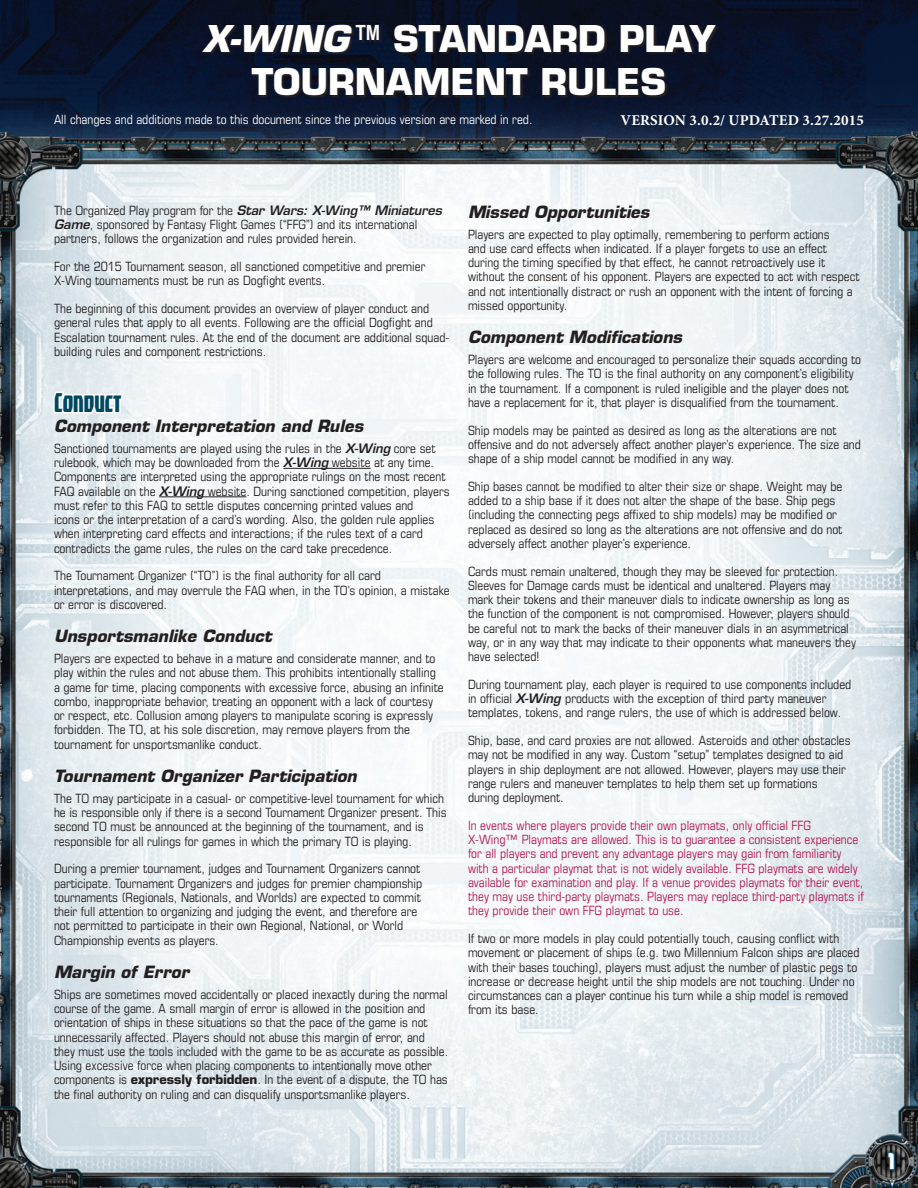
<style>
.page{position:relative;width:918px;height:1188px;background:#fff}
.page>*{position:absolute;margin:0;border:0;box-sizing:border-box;transform-origin:0 0}
.t1{font:700 36px/43.2px "Eurostile LT Std";color:#fff;text-align:center}
.Heading_1{font:30px "Revenger BB";color:#004760}
.Page_Numbers{font:21px "Kimberley Bl";color:#fff}
.Heading_2{font:italic 700 16.5px "Eurostile LT Std";color:#231f20}
.Version_date{font:700 15px "Minion Pro";letter-spacing:.01em;color:#fff}
.Body{font:condensed 12.75px/14.2px "Eurostile LT Std";color:#231f20}
.Body-2{font:condensed 12.75px/14.2px "Eurostile LT Std";color:#b31750}
.Body-3{font:condensed 12.75px "Eurostile LT Std";color:#fff}
.s1{font-style:italic}
.s2{font-weight:600;font-style:italic;font-stretch:normal}
.s3{font-weight:700;font-stretch:normal}
</style>
<div class="page">
<img style="left:0;top:0;width:918px;height:1188px">
<svg style="left:204px;top:26px;width:515px;height:72px;background:#121625"></svg>
<hr style="left:283px;top:468px;width:88px;height:1px;background:#231f20">
<hr style="left:159px;top:497px;width:87px;height:1px;background:#231f20">
<svg style="left:52px;top:390px;width:73px;height:25px"></svg>
<img style="left:828px;top:1131px;width:90px;height:57px">
<svg style="left:887px;top:1151px;width:9px;height:20px"></svg>
<p class="t1" style="left:203px;top:17px;width:514px"><span class="s1">X-WING</span> <sup>TM</sup> STANDARD PLAY<br>TOURNAMENT RULES</p>
<p class="Body-3" style="left:54px;top:112px;width:480px">All changes and additions made to this document since the previous version are marked in red.</p>
<p class="Version_date" style="left:621px;top:110px;width:245px">VERSION 3.0.2/ UPDATED 3.27.2015</p>
<p class="Body" style="left:54px;top:203px;width:389px">The Organized Play program for the <span class="s2">Star Wars: X-Wing™ Miniatures<br>Game</span>, sponsored by Fantasy Flight Games (“FFG”) and its international partners, follows the organization and rules provided herein.</p>
<p class="Body" style="left:54px;top:259px;width:373px">For the 2015 Tournament season, all sanctioned competitive and premier<br>X-Wing tournaments must be run as Dogfight events.</p>
<p class="Body" style="left:54px;top:301px;width:397px">The beginning of this document provides an overview of player conduct and general rules that apply to all events. Following are the official Dogfight and Escalation tournament rules. At the end of the document are additional squad&shy;building rules and component restrictions.</p>
<p class="Heading_1" style="left:54px;top:388px;width:69px">Conduct</p>
<p class="Heading_2" style="left:54px;top:416px;width:311px">Component Interpretation and Rules</p>
<p class="Body" style="left:54px;top:441px;width:397px">Sanctioned tournaments are played using the rules in the <span class="s2">X-Wing</span> core set rulebook, which may be downloaded from the <span class="s2">X-Wing</span> website at any time.<br>Components are interpreted using the appropriate rulings on the most recent FAQ available on the <span class="s2">X-Wing</span> website. During sanctioned competition, players must refer to this FAQ to settle disputes concerning printed values and<br>icons or the interpretation of a card’s wording. Also, the golden rule applies when interpreting card effects and interactions; if the rules text of a card contradicts the game rules, the rules on the card take precedence.</p>
<p class="Body" style="left:54px;top:568px;width:397px">The Tournament Organizer (“TO”) is the final authority for all card interpretations, and may overrule the FAQ when, in the TO’s opinion, a mistake or error is discovered.</p>
<p class="Heading_2" style="left:54px;top:626px;width:219px">Unsportsmanlike Conduct</p>
<p class="Body" style="left:54px;top:651px;width:391px">Players are expected to behave in a mature and considerate manner, and to play within the rules and not abuse them. This prohibits intentionally stalling a game for time, placing components with excessive force, abusing an infinite combo, inappropriate behavior, treating an opponent with a lack of courtesy or respect, etc. Collusion among players to manipulate scoring is expressly forbidden. The TO, at his sole discretion, may remove players from the tournament for unsportsmanlike conduct.</p>
<p class="Heading_2" style="left:54px;top:766px;width:304px">Tournament Organizer Participation</p>
<p class="Body" style="left:54px;top:791px;width:394px">The TO may participate in a casual- or competitive-level tournament for which he is responsible only if there is a second Tournament Organizer present. This second TO must be announced at the beginning of the tournament, and is responsible for all rulings for games in which the primary TO is playing.</p>
<p class="Body" style="left:54px;top:862px;width:370px">During a premier tournament, judges and Tournament Organizers cannot participate. Tournament Organizers and judges for premier championship tournaments (Regionals, Nationals, and Worlds) are expected to commit their full attention to organizing and judging the event, and therefore are not permitted to participate in their own Regional, National, or World Championship events as players.</p>
<p class="Heading_2" style="left:54px;top:962px;width:137px">Margin of Error</p>
<p class="Body" style="left:54px;top:987px;width:396px">Ships are sometimes moved accidentally or placed inexactly during the normal course of the game. A small margin of error is allowed in the position and orientation of ships in these situations so that the pace of the game is not unnecessarily affected. Players should not abuse this margin of error, and they must use the tools included with the game to be as accurate as possible.<br>Using excessive force when placing components to intentionally move other components is <span class="s3">expressly forbidden</span>. In the event of a dispute, the TO has the final authority on ruling and can disqualify unsportsmanlike players.</p>
<p class="Heading_2" style="left:468px;top:201px;width:183px">Missed Opportunities</p>
<p class="Body" style="left:468px;top:227px;width:393px">Players are expected to play optimally, remembering to perform actions<br>and use card effects when indicated. If a player forgets to use an effect during the timing specified by that effect, he cannot retroactively use it without the consent of his opponent. Players are expected to act with respect and not intentionally distract or rush an opponent with the intent of forcing a missed opportunity.</p>
<p class="Heading_2" style="left:468px;top:327px;width:216px">Component Modifications</p>
<p class="Body" style="left:468px;top:352px;width:395px">Players are welcome and encouraged to personalize their squads according to the following rules. The TO is the final authority on any component’s eligibility in the tournament. If a component is ruled ineligible and the player does not have a replacement for it, that player is disqualified from the tournament.</p>
<p class="Body" style="left:468px;top:423px;width:394px">Ship models may be painted as desired as long as the alterations are not offensive and do not adversely affect another player’s experience. The size and shape of a ship model cannot be modified in any way.</p>
<p class="Body" style="left:468px;top:479px;width:376px">Ship bases cannot be modified to alter their size or shape. Weight may be added to a ship base if it does not alter the shape of the base. Ship pegs (including the connecting pegs affixed to ship models) may be modified or replaced as desired so long as the alterations are not offensive and do not adversely affect another player’s experience.</p>
<p class="Body" style="left:468px;top:564px;width:390px">Cards must remain unaltered, though they may be sleeved for protection.<br>Sleeves for Damage cards must be identical and unaltered. Players may mark their tokens and their maneuver dials to indicate ownership as long as the function of the component is not compromised. However, players should be careful not to mark the backs of their maneuver dials in an asymmetrical way, or in any way that may indicate to their opponents what maneuvers they have selected!</p>
<p class="Body" style="left:468px;top:677px;width:385px">During tournament play, each player is required to use components included in official <span class="s2">X-Wing</span> products with the exception of third party maneuver templates, tokens, and range rulers, the use of which is addressed below.</p>
<p class="Body" style="left:468px;top:733px;width:384px">Ship, base, and card proxies are not allowed. Asteroids and other obstacles may not be modified in any way. Custom “setup” templates designed to aid players in ship deployment are not allowed. However, players may use their range rulers and maneuver templates to help them set up formations during deployment.</p>
<p class="Body-2" style="left:468px;top:818px;width:397px">In events where players provide their own playmats, only official FFG X-Wing™ Playmats are allowed. This is to guarantee a consistent experience for all players and prevent any advantage players may gain from familiarity with a particular playmat that is not widely available. FFG playmats are widely available for examination and play. If a venue provides playmats for their event, they may use third-party playmats. Players may replace third-party playmats if they provide their own FFG playmat to use.</p>
<p class="Body" style="left:468px;top:931px;width:393px">If two or more models in play could potentially touch, causing conflict with movement or placement of ships (e.g. two Millennium Falcon ships are placed with their bases touching), players must adjust the number of plastic pegs to increase or decrease height until the ship models are not touching. Under no circumstances can a player continue his turn while a ship model is removed from its base.</p>
<p class="Page_Numbers" style="left:888px;top:1148px;width:8px">1</p>
</div>
